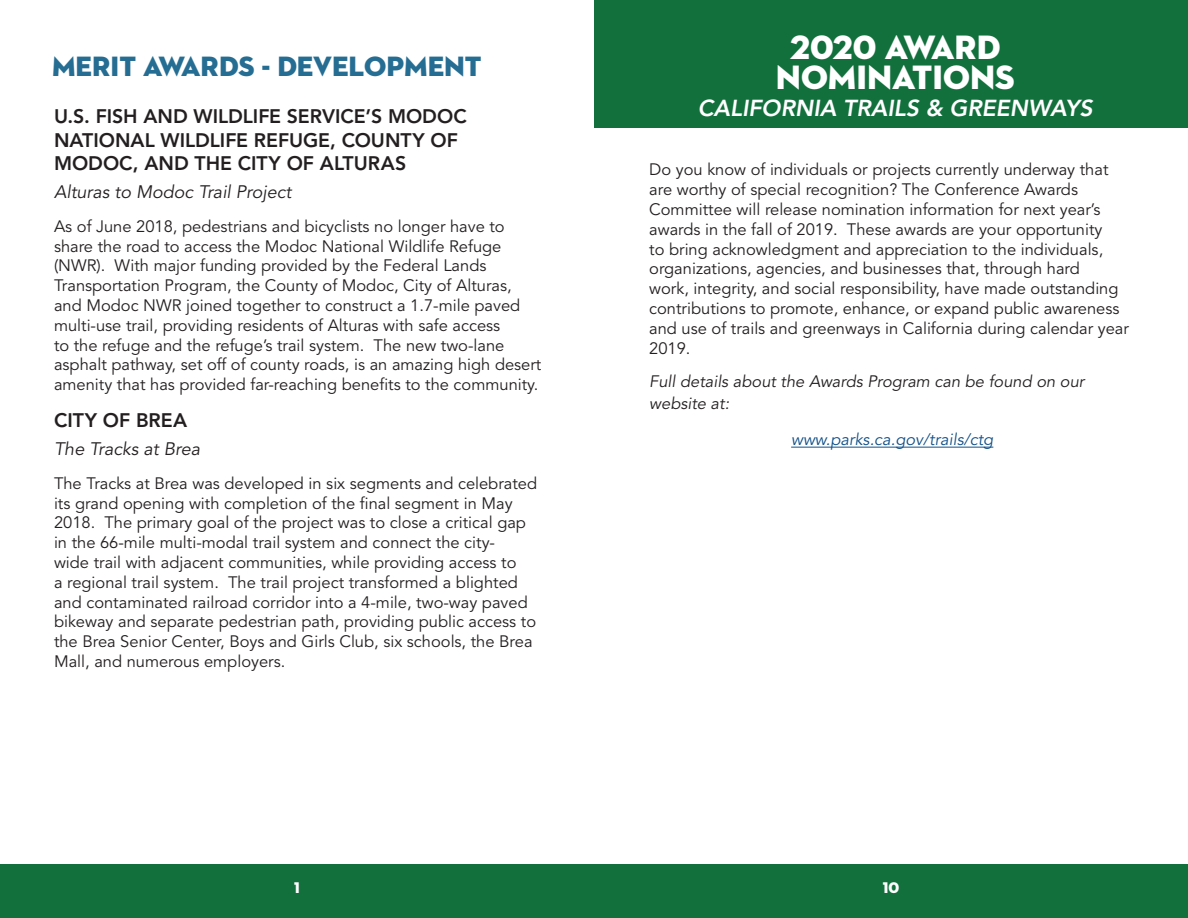
<style>
.page{position:relative;width:1188px;height:918px;background:#fff}
.page>*{position:absolute;margin:0;border:0;box-sizing:border-box;transform-origin:0 0}
.t1{font:34.5px/29.4px "Neutraface 2 Display Titling";color:#fff;text-align:center}
.t2{font:28.5px "Neutraface 2 Display Titling";color:#256d92}
.t3{font:italic 800 22.95px "Avenir LT Std";color:#fff}
.t4{font:800 19.5px/23.4px "Avenir LT Std";color:#231f20}
.t5{font:italic 18px "Avenir LT Std";color:#231f20}
.t6{font:16.5px/19.8px "Avenir LT Std";color:#231f20}
.t7{font:italic 16.5px/21.6px "Avenir LT Std";color:#231f20}
.t8{font:italic 16.5px "Avenir LT Std";color:#115089}
.t9{font:15.75px "Neutraface 2 Display Titling";color:#fff}
</style>
<div class="page">
<hr style="left:791px;top:447px;width:202px;height:1px;background:#115089">
<div style="left:594px;top:0;width:594px;height:128px;background:#12703d"></div>
<div style="left:0;top:864px;width:594px;height:54px;background:#12703d"></div>
<div style="left:594px;top:864px;width:594px;height:54px;background:#12703d"></div>
<h2 class="t2" style="left:52px;top:49px;width:431px">MERIT AWARDS - DEVELOPMENT</h2>
<h3 class="t4" style="left:54px;top:105px;width:414px">U.S. FISH AND WILDLIFE SERVICE’S MODOC<br>NATIONAL WILDLIFE REFUGE, COUNTY OF<br>MODOC, AND THE CITY OF ALTURAS</h3>
<p class="t5" style="left:54px;top:182px;width:239px">Alturas to Modoc Trail Project</p>
<p class="t6" style="left:54px;top:217px;width:489px">As of June 2018, pedestrians and bicyclists no longer have to share the road to access the Modoc National Wildlife Refuge (NWR). With major funding provided by the Federal Lands Transportation Program, the County of Modoc, City of Alturas, and Modoc NWR joined together to construct a 1.7-mile paved multi-use trail, providing residents of Alturas with safe access<br>to the refuge and the refuge’s trail system. The new two-lane asphalt pathway, set off of county roads, is an amazing high desert amenity that has provided far-reaching benefits to the community.</p>
<h3 class="t4" style="left:54px;top:409px;width:135px">CITY OF BREA</h3>
<p class="t5" style="left:54px;top:439px;width:148px">The Tracks at Brea</p>
<p class="t6" style="left:54px;top:474px;width:485px">The Tracks at Brea was developed in six segments and celebrated its grand opening with completion of the final segment in May 2018. The primary goal of the project was to close a critical gap in the 66-mile multi-modal trail system and connect the city-<br>wide trail with adjacent communities, while providing access to<br>a regional trail system. The trail project transformed a blighted and contaminated railroad corridor into a 4-mile, two-way paved bikeway and separate pedestrian path, providing public access to the Brea Senior Center, Boys and Girls Club, six schools, the Brea Mall, and numerous employers.</p>
<h2 class="t1" style="left:776px;top:33px;width:240px">2020 AWARD<br>NOMINATIONS</h2>
<h2 class="t3" style="left:698px;top:94px;width:396px">CALIFORNIA TRAILS &amp; GREENWAYS</h2>
<p class="t6" style="left:649px;top:160px;width:481px">Do you know of individuals or projects currently underway that are worthy of special recognition? The Conference Awards Committee will release nomination information for next year’s awards in the fall of 2019. These awards are your opportunity<br>to bring acknowledgment and appreciation to the individuals, organizations, agencies, and businesses that, through hard<br>work, integrity, and social responsibility, have made outstanding contributions to promote, enhance, or expand public awareness and use of trails and greenways in California during calendar year 2019.</p>
<p class="t7" style="left:649px;top:371px;width:437px">Full details about the Awards Program can be found on our website at:</p>
<p class="t8" style="left:791px;top:430px;width:204px">www.parks.ca.gov/trails/ctg</p>
<p class="t9" style="left:294px;top:878px;width:7px">1</p>
<p class="t9" style="left:883px;top:878px;width:18px">10</p>
</div>
